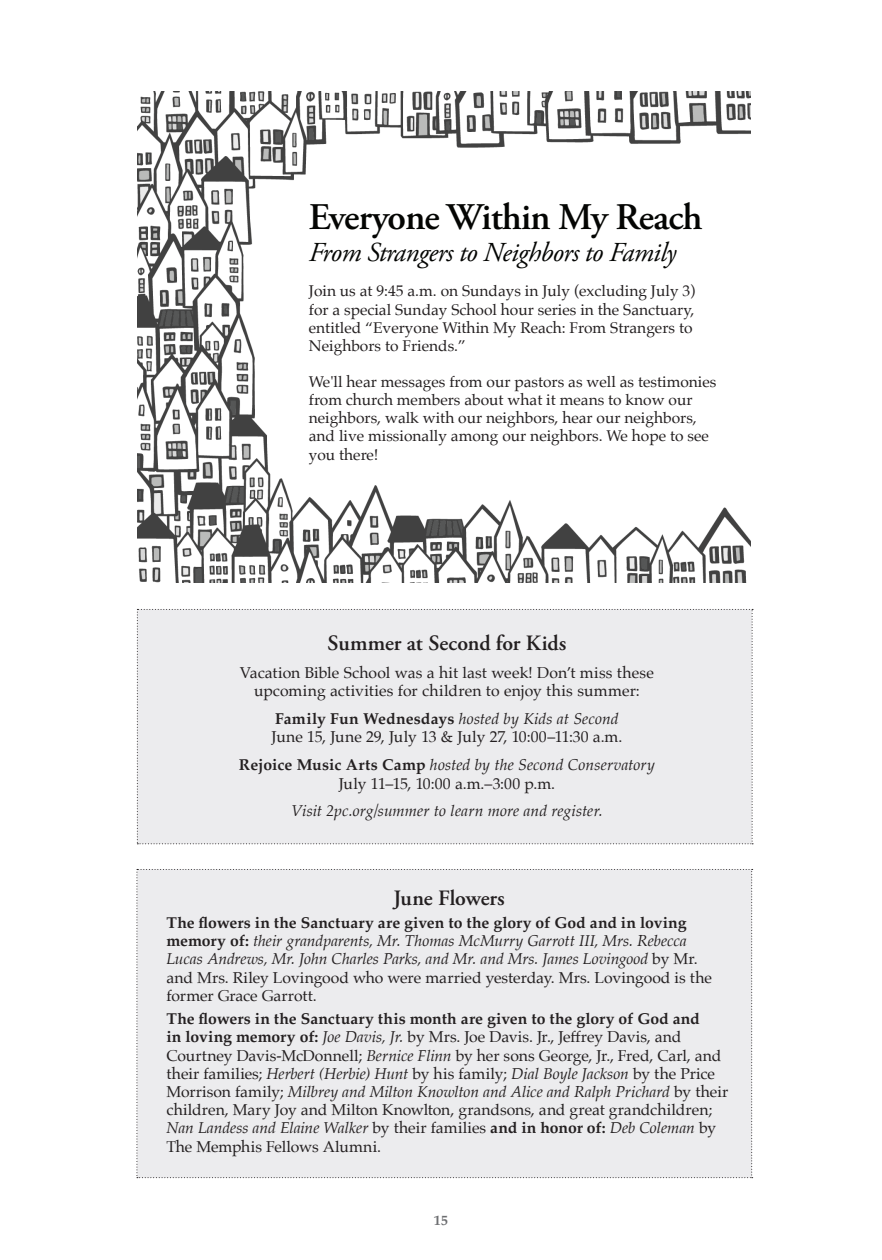
<style>
.page{position:relative;width:882px;height:1260px;background:#fff}
.page>*{position:absolute;margin:0;border:0;box-sizing:border-box;transform-origin:0 0}
.t1{font:600 37.62px "Adobe Garamond Pro";letter-spacing:-.02em;color:#040503}
.t2{font:italic 27.3px "Adobe Garamond Pro";letter-spacing:-.02em;color:#040503}
.t3{font:600 21.88px "Adobe Garamond Pro";letter-spacing:-.005em;color:#231f20}
.t4{font:15.75px/18.2px "Palatino";color:#231f20}
.t5{font:italic 15.75px/18.2px "Palatino";letter-spacing:-.005em;color:#231f20}
.t6{font:15.58px/18.2px "Palatino";color:#231f20}
.t7{font:700 14px "Palatino";color:#6c6d70}
.s1{font-weight:700}
.s2{font-style:italic}
.s3{font-weight:700;font-style:normal}
.s4{font-style:normal}
</style>
<div class="page">
<div style="left:136px;top:869px;width:617px;height:309px;background:#ececee"></div>
<div style="left:137px;top:609px;width:616px;height:235px;background:#ececee"></div>
<img style="left:137px;top:91px;width:614px;height:492px">
<h1 class="t1" style="left:309px;top:195px;width:395px">Everyone Within My Reach</h1>
<h2 class="t2" style="left:309px;top:235px;width:369px">From Strangers to Neighbors to Family</h2>
<p class="t6" style="left:309px;top:282px;width:388px">Join us at 9:45 a.m. on Sundays in July (excluding July 3) for a special Sunday School hour series in the Sanctuary, entitled “Everyone Within My Reach: From Strangers to Neighbors to Friends.”</p>
<p class="t6" style="left:309px;top:373px;width:409px">We'll hear messages from our pastors as well as testimonies from church members about what it means to know our neighbors, walk with our neighbors, hear our neighbors, and live missionally among our neighbors. We hope to see you there!</p>
<h3 class="t3" style="left:327px;top:630px;width:240px">Summer at Second for Kids</h3>
<p class="t4" style="left:240px;top:663px;width:416px;text-align:center">Vacation Bible School was a hit last week! Don’t miss these upcoming activities for children to enjoy this summer:</p>
<p class="t4" style="left:271px;top:709px;width:350px"><span class="s1">Family Fun Wednesdays</span> <span class="s2">hosted by Kids at Second<br></span>June 15, June 29, July 13 &amp; July 27, 10:00–11:30 a.m.</p>
<p class="t5" style="left:239px;top:755px;width:418px;text-align:center"><span class="s3">Rejoice Music Arts Camp</span> hosted by the Second Conservatory<br><span class="s4">July 11–15, 10:00 a.m.–3:00 p.m.</span></p>
<p class="t5" style="left:291px;top:802px;width:313px">Visit 2pc.org/summer to learn more and register.</p>
<h3 class="t3" style="left:393px;top:885px;width:113px">June Flowers</h3>
<p class="t5" style="left:167px;top:913px;width:547px"><span class="s3">The flowers in the Sanctuary are given to the glory of God and in loving memory of:</span> their grandparents, Mr. Thomas McMurry Garrott III, Mrs. Rebecca Lucas Andrews, Mr. John Charles Parks, and Mr. and Mrs. James Lovingood <span class="s4">by Mr. and Mrs. Riley Lovingood who were married yesterday. Mrs. Lovingood is the former Grace Garrott.</span></p>
<p class="t4" style="left:166px;top:1010px;width:563px"><span class="s1">The flowers in the Sanctuary this month are given to the glory of God and<br>in loving memory of:</span> <span class="s2">Joe Davis, Jr.</span> by Mrs. Joe Davis. Jr., Jeffrey Davis, and Courtney Davis-McDonnell; <span class="s2">Bernice Flinn</span> by her sons George, Jr., Fred, Carl, and their families; <span class="s2">Herbert (Herbie) Hunt</span> by his family; <span class="s2">Dial Boyle Jackson</span> by the Price Morrison family; <span class="s2">Milbrey and Milton Knowlton and Alice and Ralph Prichard</span> by their children, Mary Joy and Milton Knowlton, grandsons, and great grandchildren; <span class="s2">Nan Landess and Elaine Walker</span> by their families <span class="s1">and in honor of:</span> <span class="s2">Deb Coleman</span> by The Memphis Fellows Alumni.</p>
<p class="t7" style="left:434px;top:1208px;width:16px">15</p>
</div>
